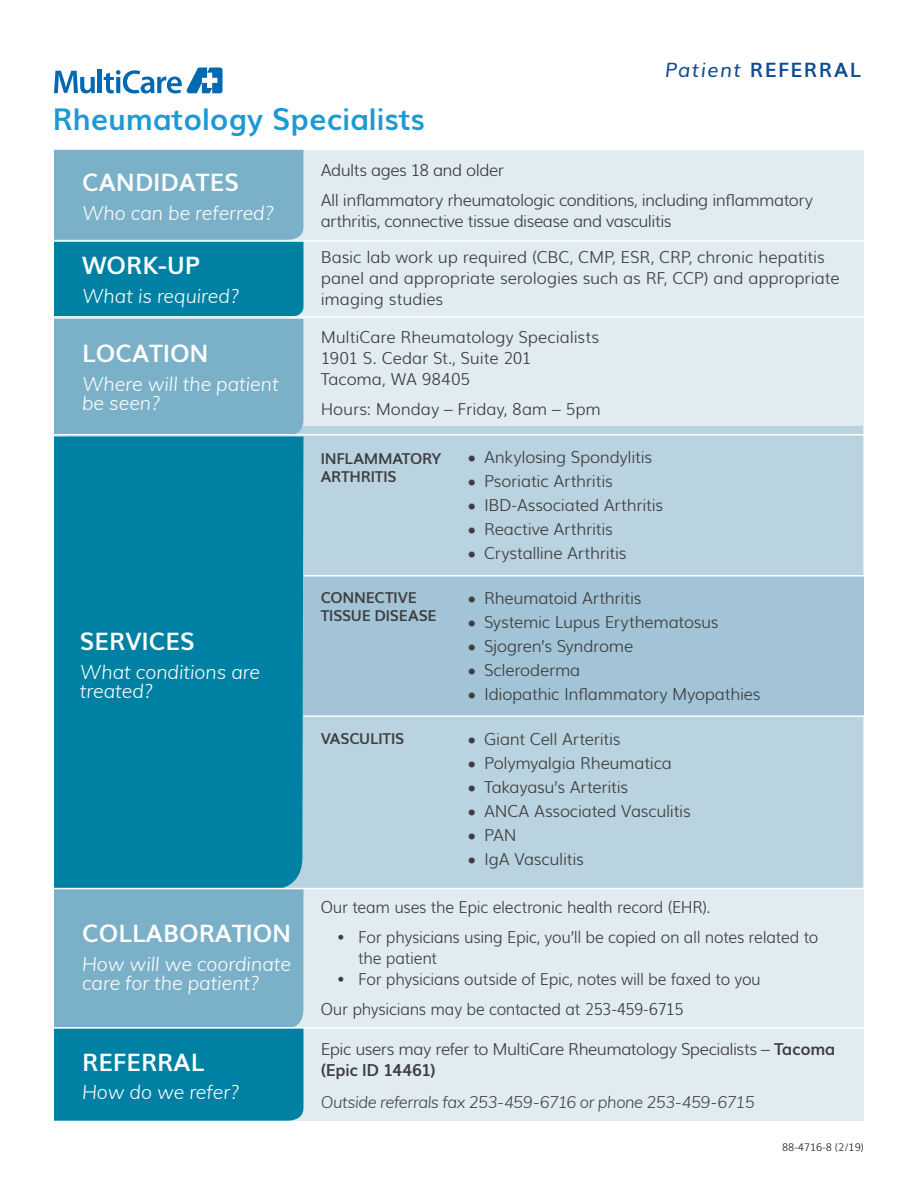
<style>
.page{position:relative;width:918px;height:1188px;background:#fff}
.page>*{position:absolute;margin:0;border:0;box-sizing:border-box;transform-origin:0 0}
.t1{font:700 30px "Muli";color:#1d99d6}
.t2{font:700 24px "Muli";color:#fff}
.t3{font:700 19.8px "Muli";letter-spacing:.07em;color:#0f4b92}
.t4{font:italic 300 19.5px/19.5px "Muli";color:#fff}
.t5{font:300 16.5px/21px "Muli";letter-spacing:-.02em;color:#3e3e3f}
.t6{font:300 16.5px/21px "Muli";letter-spacing:-.02em;color:#3e3e3f;scale:.95 1}
.t7{font:italic 300 16.5px "Muli";letter-spacing:-.025em;color:#3e3e3f}
.t8{font:700 15px/18px "Muli";letter-spacing:-.015em;color:#3e3e3f}
.t9{font:300 10.5px "Muli";color:#231f20}
.s1{font-weight:400;font-style:italic}
.s2{font-weight:800}
.s3{font-weight:700}
</style>
<div class="page">
<div style="left:54px;top:150px;width:810px;height:971px;background:#e1ecf2"></div>
<div style="left:66px;top:426px;width:796px;height:463px;background:#bad3e0"></div>
<div style="left:54px;top:576px;width:810px;height:140px;background:#a2c4d6"></div>
<div style="left:54px;top:437px;width:249px;height:451px;background:#0081a3"></div>
<svg style="left:54px;top:889px;width:249px;height:232px;background:#4a9eb9"></svg>
<svg style="left:54px;top:150px;width:249px;height:287px;background:#5ba4be"></svg>
<hr style="left:54px;top:240px;width:810px;height:2px;background:#fff">
<hr style="left:54px;top:316px;width:810px;height:2px;background:#fff">
<hr style="left:54px;top:434px;width:810px;height:1px;background:#fff">
<hr style="left:54px;top:1027px;width:810px;height:2px;background:#fff">
<svg style="left:54px;top:71px;width:41px;height:22px"></svg>
<hr style="left:98px;top:70px;width:4px;height:23px;background:#0168b3">
<svg style="left:104px;top:68px;width:119px;height:25px"></svg>
<hr style="left:303px;top:575px;width:561px;height:1px;background:#fff">
<hr style="left:54px;top:888px;width:810px;height:1px;background:#fff">
<hr style="left:303px;top:716px;width:561px;height:1px;background:#fff">
<h1 class="t1" style="left:53px;top:95px;width:374px">Rheumatology Specialists</h1>
<p class="t3" style="left:665px;top:54px;width:198px"><span class="s1">Patient</span> REFERRAL</p>
<h2 class="t2" style="left:82px;top:163px;width:158px">CANDIDATES</h2>
<p class="t4" style="left:82px;top:202px;width:193px">Who can be referred?</p>
<h2 class="t2" style="left:82px;top:246px;width:119px">WORK-UP</h2>
<p class="t4" style="left:82px;top:285px;width:158px">What is required?</p>
<h2 class="t2" style="left:82px;top:335px;width:128px">LOCATION</h2>
<p class="t4" style="left:82px;top:373px;width:198px">Where will the patient be seen?</p>
<h2 class="t2" style="left:80px;top:622px;width:116px">SERVICES</h2>
<p class="t4" style="left:80px;top:661px;width:182px">What conditions are treated?</p>
<h2 class="t2" style="left:82px;top:914px;width:211px">COLLABORATION</h2>
<p class="t4" style="left:82px;top:953px;width:210px">How will we coordinate care for the patient?</p>
<h2 class="t2" style="left:82px;top:1043px;width:124px">REFERRAL</h2>
<p class="t4" style="left:82px;top:1081px;width:158px">How do we refer?</p>
<p class="t5" style="left:321px;top:154px;width:494px;line-height:30px">Adults ages 18 and older<br>All inflammatory rheumatologic conditions, including inflammatory</p>
<p class="t5" style="left:321px;top:202px;width:506px;line-height:36.3px">arthritis, connective tissue disease and vasculitis<br>Basic lab work up required (CBC, CMP, ESR, CRP, chronic hepatitis</p>
<p class="t5" style="left:321px;top:266px;width:520px">panel and appropriate serologies such as RF, CCP) and appropriate imaging studies</p>
<p class="t5" style="left:321px;top:325px;width:280px">MultiCare Rheumatology Specialists<br>1901 S. Cedar St., Suite 201<br>Tacoma, WA 98405</p>
<p class="t5" style="left:321px;top:397px;width:282px">Hours: Monday – Friday, 8am – 5pm</p>
<p class="t8" style="left:321px;top:448px;width:122px">INFLAMMATORY<br>ARTHRITIS</p>
<p class="t5" style="left:468px;top:445px;width:186px"><span class="s2">•</span> Ankylosing Spondylitis</p>
<p class="t5" style="left:468px;top:469px;width:147px"><span class="s2">•</span> Psoriatic Arthritis</p>
<p class="t5" style="left:468px;top:493px;width:197px"><span class="s2">•</span> IBD-Associated Arthritis</p>
<p class="t5" style="left:468px;top:517px;width:147px"><span class="s2">•</span> Reactive Arthritis</p>
<p class="t5" style="left:468px;top:541px;width:161px"><span class="s2">•</span> Crystalline Arthritis</p>
<p class="t8" style="left:321px;top:587px;width:117px">CONNECTIVE<br>TISSUE DISEASE</p>
<p class="t5" style="left:468px;top:586px;width:175px"><span class="s2">•</span> Rheumatoid Arthritis</p>
<p class="t5" style="left:468px;top:610px;width:252px"><span class="s2">•</span> Systemic Lupus Erythematosus</p>
<p class="t5" style="left:468px;top:634px;width:167px"><span class="s2">•</span> Sjogren’s Syndrome</p>
<p class="t5" style="left:468px;top:658px;width:114px"><span class="s2">•</span> Scleroderma</p>
<p class="t5" style="left:468px;top:682px;width:294px"><span class="s2">•</span> Idiopathic Inflammatory Myopathies</p>
<p class="t8" style="left:321px;top:728px;width:85px">VASCULITIS</p>
<p class="t5" style="left:468px;top:727px;width:154px"><span class="s2">•</span> Giant Cell Arteritis</p>
<p class="t5" style="left:468px;top:751px;width:206px"><span class="s2">•</span> Polymyalgia Rheumatica</p>
<p class="t5" style="left:468px;top:775px;width:162px"><span class="s2">•</span> Takayasu’s Arteritis</p>
<p class="t5" style="left:468px;top:799px;width:225px"><span class="s2">•</span> ANCA Associated Vasculitis</p>
<p class="t5" style="left:468px;top:823px;width:50px"><span class="s2">•</span> PAN</p>
<p class="t5" style="left:468px;top:847px;width:118px"><span class="s2">•</span> IgA Vasculitis</p>
<p class="t6" style="left:321px;top:896px;width:412px">Our team uses the Epic electronic health record (EHR).</p>
<p class="t6" style="left:358px;top:926px;width:486px;text-indent:-21px">• For physicians using Epic, you’ll be copied on all notes related to the patient</p>
<p class="t6" style="left:321px;top:963px;width:465px;line-height:30px;text-indent:16px">• For physicians outside of Epic, notes will be faxed to you<br>Our physicians may be contacted at 253-459-6715</p>
<p class="t5" style="left:321px;top:1038px;width:516px">Epic users may refer to MultiCare Rheumatology Specialists – <span class="s3">Tacoma (Epic ID 14461)</span></p>
<p class="t7" style="left:321px;top:1090px;width:435px">Outside referrals fax 253-459-6716 or phone 253-459-6715</p>
<p class="t9" style="left:782px;top:1139px;width:83px">88-4716-8 (2/19)</p>
</div>
